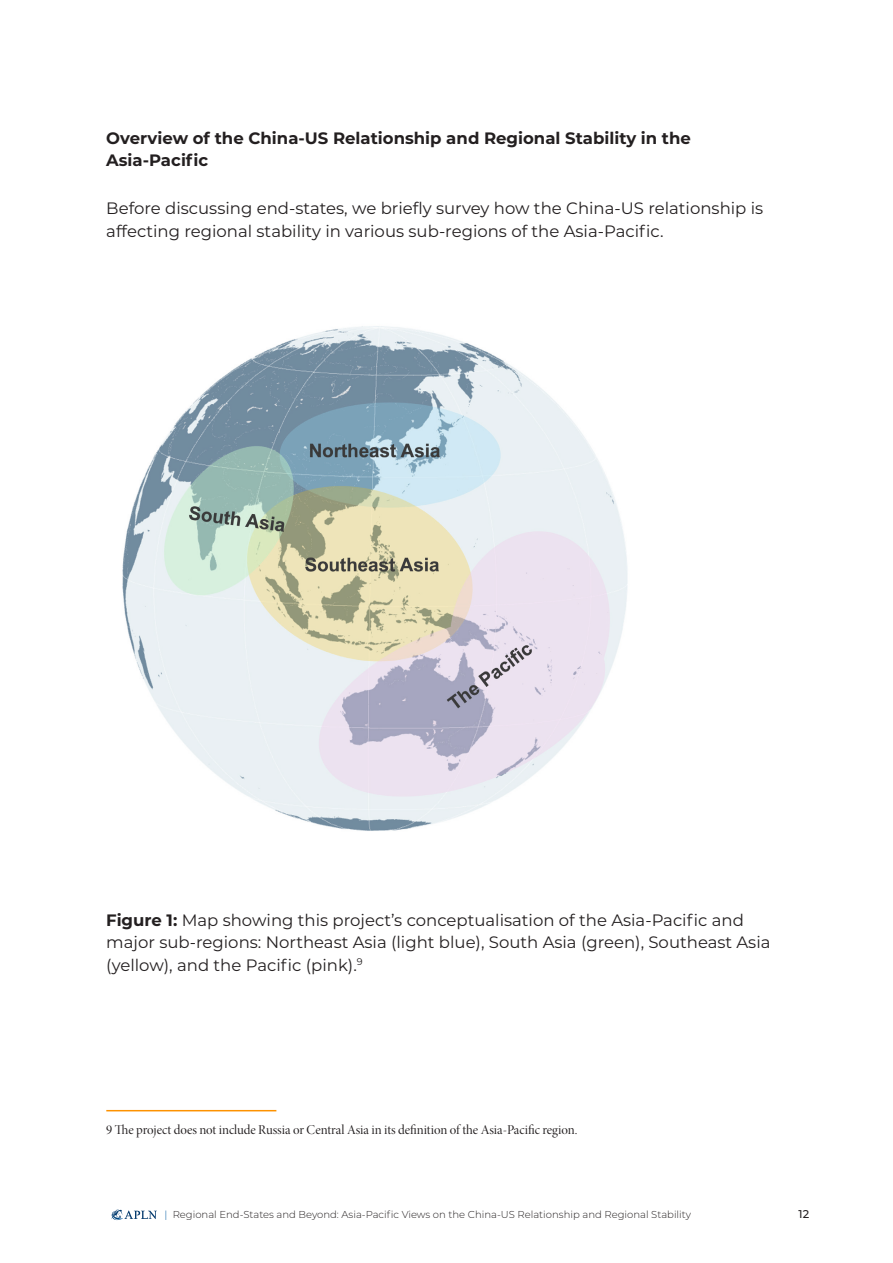
<style>
.page{position:relative;width:893px;height:1263px;background:#fff}
.page>*{position:absolute;margin:0;border:0;box-sizing:border-box;transform-origin:0 0}
.Body_text_2{font:16.5px/22.5px "Montserrat";color:#231f20}
.Black_bold_subheading{font:700 16.5px/22.5px "Montserrat";color:#231f20}
.Footnote{font:13.5px "Minion Pro Disp";letter-spacing:-.005em;color:#231f20}
.t1{font:500 11.25px "Montserrat";color:#231f20}
.t2{font:300 10.05px "Montserrat";color:#231f20}
.s1{font-weight:700}
.s2{color:#015ca3}
</style>
<div class="page">
<svg style="left:111px;top:1210px;width:46px;height:10px"></svg>
<hr style="left:106px;top:1110px;width:170px;height:1px;background:#fd9200">
<img style="left:122px;top:326px;width:506px;height:505px">
<p class="Black_bold_subheading" style="left:106px;top:126px;width:586px">Overview of the China-US Relationship and Regional Stability in the<br>Asia-Pacific</p>
<p class="Body_text_2" style="left:106px;top:196px;width:658px">Before discussing end-states, we briefly survey how the China-US relationship is affecting regional stability in various sub-regions of the Asia-Pacific.</p>
<p class="Body_text_2" style="left:106px;top:908px;width:666px"><span class="s1">Figure 1:</span> Map showing this project’s conceptualisation of the Asia-Pacific and major sub-regions: Northeast Asia (light blue), South Asia (green), Southeast Asia (yellow), and the Pacific (pink).<sup>9</sup></p>
<p class="Footnote" style="left:106px;top:1122px;width:473px">9 The project does not include Russia or Central Asia in its definition of the Asia-Pacific region.</p>
<p class="t2" style="left:165px;top:1207px;width:528px"><span class="s2">|</span> Regional End-States and Beyond: Asia-Pacific Views on the China-US Relationship and Regional Stability</p>
<p class="t1" style="left:798px;top:1206px;width:12px">12</p>
</div>
